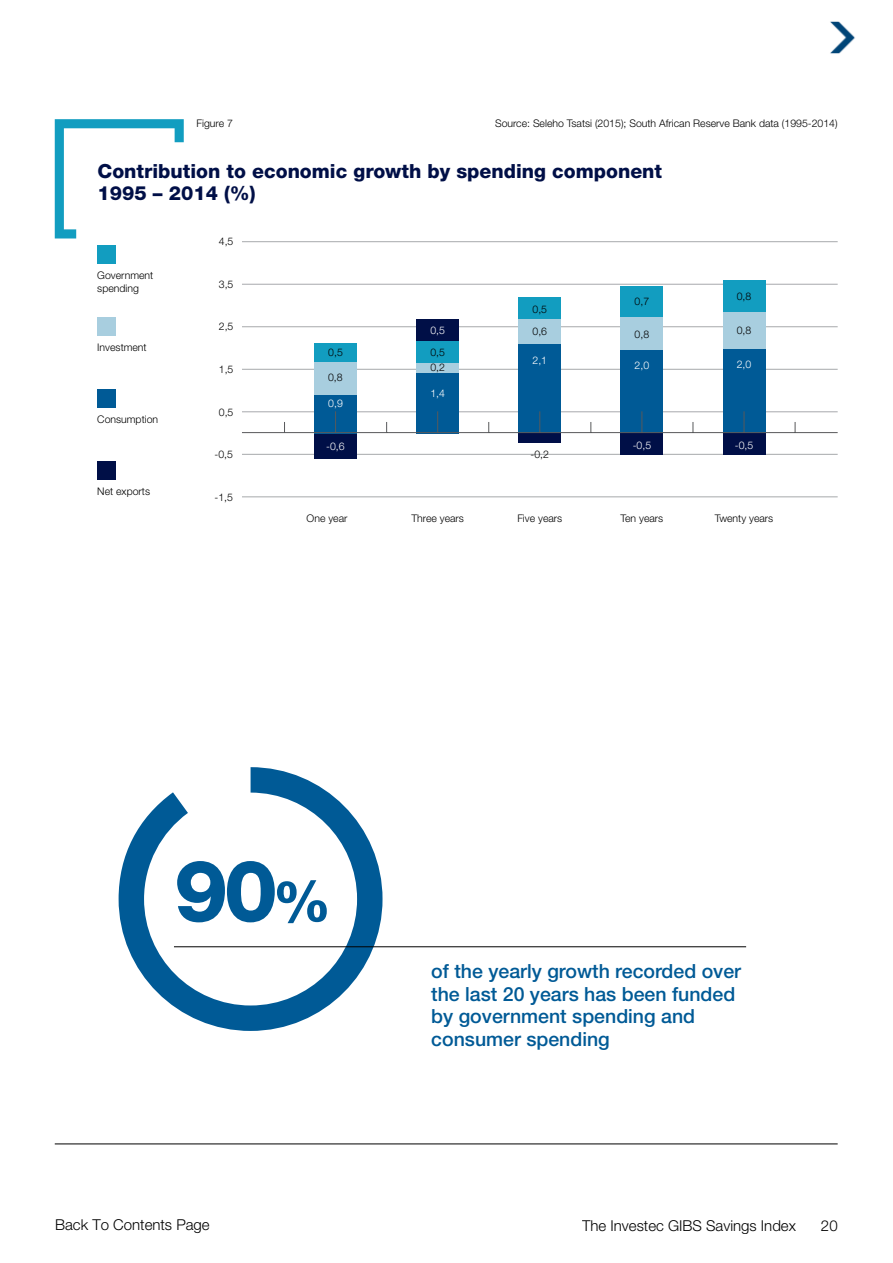
<style>
.page{position:relative;width:893px;height:1263px;background:#fff}
.page>*{position:absolute;margin:0;border:0;box-sizing:border-box;transform-origin:0 0}
.t1{font:800 85.8px "Helvetica Neue LT Std";color:#005a96}
.t2{font:500 19.5px/22.5px "Helvetica Neue LT Std";color:#005a96}
.t3{font:800 19.5px/22.5px "Helvetica Neue LT Std";color:#000f47}
.t4{font:300 15px "Helvetica Neue LT Std";color:#000}
.t5{font:300 10.5px/12.8px "Helvetica Neue LT Std";color:#000}
.t6{font:300 10.5px "Helvetica Neue LT Std";color:#fff}
.s1{font-size:57.15px}
</style>
<div class="page">
<svg style="left:119px;top:767px;width:263px;height:264px"></svg>
<hr style="left:55px;top:1143px;width:782px;height:1px;background:#000">
<hr style="left:174px;top:946px;width:572px;height:1px;background:#000">
<hr style="left:242px;top:496px;width:595px;height:1px;background:#a7a9ac">
<hr style="left:242px;top:369px;width:595px;height:1px;background:#a7a9ac">
<hr style="left:242px;top:454px;width:595px;height:1px;background:#a7a9ac">
<hr style="left:242px;top:411px;width:595px;height:1px;background:#a7a9ac">
<hr style="left:242px;top:326px;width:595px;height:1px;background:#a7a9ac">
<hr style="left:242px;top:284px;width:595px;height:1px;background:#a7a9ac">
<hr style="left:242px;top:241px;width:595px;height:1px;background:#a7a9ac">
<div style="left:722px;top:349px;width:43px;height:85px;background:#005a96"></div>
<div style="left:722px;top:312px;width:43px;height:37px;background:#a8cedf"></div>
<div style="left:722px;top:280px;width:43px;height:32px;background:#129dc0"></div>
<div style="left:722px;top:434px;width:43px;height:21px;background:#000f47"></div>
<div style="left:620px;top:350px;width:43px;height:84px;background:#005a96"></div>
<div style="left:620px;top:317px;width:43px;height:33px;background:#a8cedf"></div>
<div style="left:620px;top:286px;width:43px;height:31px;background:#129dc0"></div>
<div style="left:620px;top:434px;width:43px;height:21px;background:#000f47"></div>
<div style="left:518px;top:344px;width:43px;height:90px;background:#005a96"></div>
<div style="left:518px;top:318px;width:43px;height:26px;background:#a8cedf"></div>
<div style="left:518px;top:297px;width:43px;height:21px;background:#129dc0"></div>
<div style="left:518px;top:434px;width:43px;height:9px;background:#000f47"></div>
<div style="left:416px;top:372px;width:43px;height:62px;background:#005a96"></div>
<div style="left:416px;top:363px;width:43px;height:9px;background:#a8cedf"></div>
<div style="left:416px;top:340px;width:43px;height:23px;background:#129dc0"></div>
<div style="left:416px;top:319px;width:43px;height:21px;background:#000f47"></div>
<div style="left:314px;top:395px;width:43px;height:39px;background:#005a96"></div>
<div style="left:314px;top:362px;width:43px;height:33px;background:#a8cedf"></div>
<div style="left:314px;top:343px;width:43px;height:19px;background:#129dc0"></div>
<div style="left:314px;top:434px;width:43px;height:25px;background:#000f47"></div>
<hr style="left:242px;top:432px;width:595px;height:1px;background:#58595b">
<svg style="left:335px;top:411px;width:1px;height:21px"></svg>
<svg style="left:437px;top:411px;width:1px;height:21px"></svg>
<svg style="left:539px;top:411px;width:1px;height:21px"></svg>
<svg style="left:641px;top:411px;width:1px;height:21px"></svg>
<svg style="left:743px;top:411px;width:1px;height:21px"></svg>
<svg style="left:55px;top:119px;width:129px;height:119px"></svg>
<div style="left:97px;top:245px;width:18px;height:18px;background:#129dc0"></div>
<div style="left:97px;top:389px;width:18px;height:18px;background:#005a96"></div>
<div style="left:97px;top:317px;width:18px;height:18px;background:#a8cedf"></div>
<div style="left:97px;top:461px;width:18px;height:18px;background:#000f47"></div>
<img style="left:830px;top:21px;width:25px;height:33px">
<p class="t5" style="left:495px;top:116px;width:344px">Source: Seleho Tsatsi (2015); South African Reserve Bank data (1995-2014)</p>
<h2 class="t3" style="left:98px;top:159px;width:566px">Contribution to economic growth by spending component<br>1995 – 2014 (%)</h2>
<p class="t5" style="left:196px;top:116px;width:38px">Figure 7</p>
<p class="t5" style="left:97px;top:269px;width:58px">Government spending</p>
<p class="t5" style="left:97px;top:341px;width:51px">Investment</p>
<p class="t5" style="left:97px;top:413px;width:62px">Consumption</p>
<p class="t5" style="left:97px;top:485px;width:54px">Net exports</p>
<p class="t5" style="left:219px;top:235px;width:16px">4,5</p>
<p class="t5" style="left:219px;top:277px;width:16px">3,5</p>
<p class="t5" style="left:219px;top:320px;width:16px">2,5</p>
<p class="t5" style="left:219px;top:363px;width:16px">1,5</p>
<p class="t5" style="left:219px;top:405px;width:16px">0,5</p>
<p class="t5" style="left:214px;top:448px;width:20px">-0,5</p>
<p class="t5" style="left:214px;top:491px;width:20px">-1,5</p>
<p class="t6" style="left:430px;top:324px;width:16px">0,5</p>
<p class="t5" style="left:328px;top:345px;width:16px">0,5</p>
<p class="t5" style="left:430px;top:345px;width:16px">0,5</p>
<p class="t5" style="left:328px;top:370px;width:16px">0,8</p>
<p class="t6" style="left:328px;top:397px;width:16px">0,9</p>
<p class="t5" style="left:430px;top:361px;width:16px">0,2</p>
<p class="t6" style="left:430px;top:387px;width:16px">1,4</p>
<p class="t5" style="left:532px;top:303px;width:16px">0,5</p>
<p class="t5" style="left:532px;top:324px;width:16px">0,6</p>
<p class="t6" style="left:532px;top:354px;width:16px">2,1</p>
<p class="t5" style="left:634px;top:294px;width:16px">0,7</p>
<p class="t5" style="left:736px;top:290px;width:16px">0,8</p>
<p class="t5" style="left:736px;top:324px;width:16px">0,8</p>
<p class="t6" style="left:736px;top:358px;width:16px">2,0</p>
<p class="t5" style="left:634px;top:328px;width:16px">0,8</p>
<p class="t6" style="left:634px;top:359px;width:16px">2,0</p>
<p class="t6" style="left:326px;top:440px;width:20px">-0,6</p>
<p class="t6" style="left:632px;top:439px;width:20px">-0,5</p>
<p class="t5" style="left:530px;top:447px;width:20px">-0,2</p>
<p class="t6" style="left:734px;top:439px;width:20px">-0,5</p>
<p class="t5" style="left:306px;top:511px;width:42px">One year</p>
<p class="t5" style="left:411px;top:511px;width:54px">Three years</p>
<p class="t5" style="left:517px;top:511px;width:46px">Five years</p>
<p class="t5" style="left:620px;top:511px;width:44px">Ten years</p>
<p class="t5" style="left:714px;top:511px;width:60px">Twenty years</p>
<h1 class="t1" style="left:174px;top:840px;width:158px">90<span class="s1">%</span></h1>
<h2 class="t2" style="left:431px;top:960px;width:311px">of the yearly growth recorded over the last 20 years has been funded by government spending and consumer spending</h2>
<h3 class="t4" style="left:55px;top:1215px;width:156px">Back To Contents Page</h3>
<h3 class="t4" style="left:582px;top:1216px;width:215px">The Investec GIBS Savings Index</h3>
<h3 class="t4" style="left:820px;top:1216px;width:18px">20</h3>
</div>
